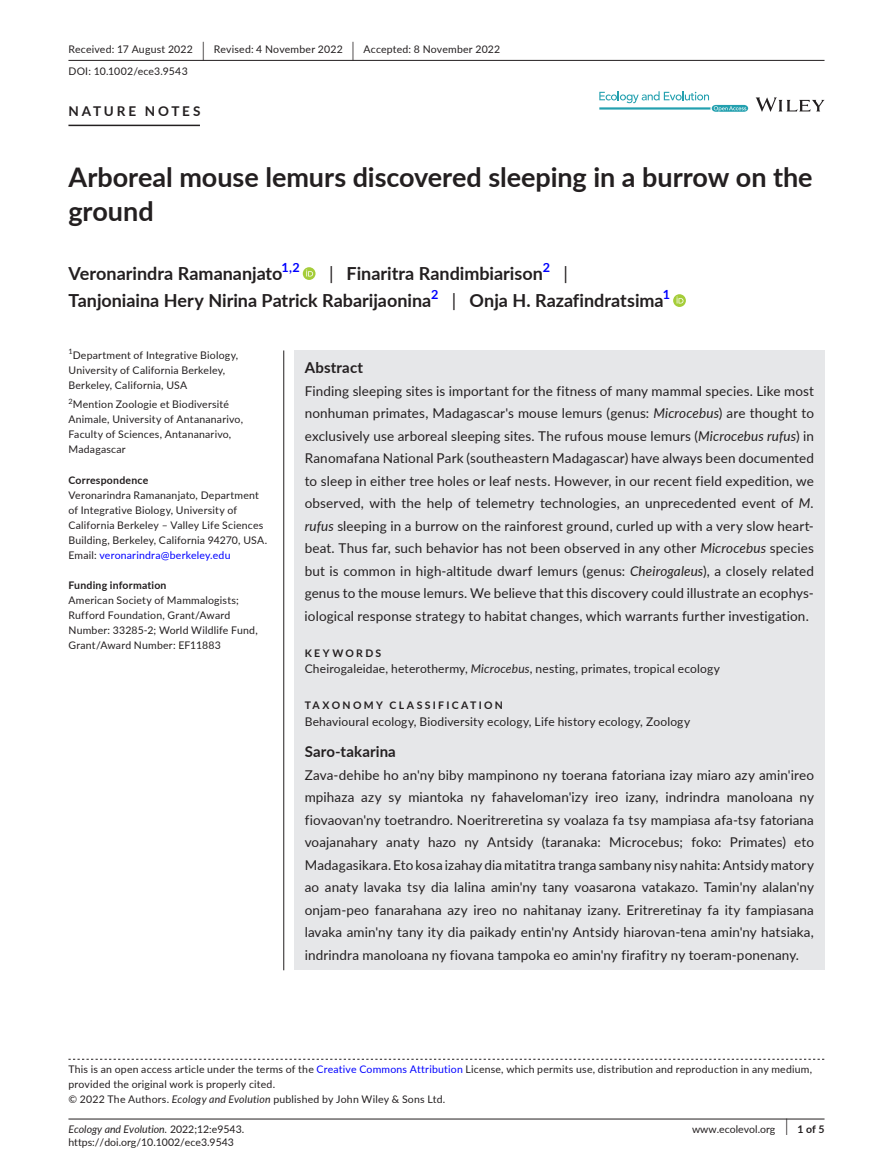
<style>
.page{position:relative;width:893px;height:1174px;background:#fff}
.page>*{position:absolute;margin:0;border:0;box-sizing:border-box;transform-origin:0 0}
.t1{font:700 27px/34.5px "Lato";color:#231f20}
.t2{font:700 18px "Lato";color:#231f20}
.t3{font:18px "Lato";color:#231f20}
.t4{font:700 15px "Lato";letter-spacing:.01em;color:#231f20}
.t5{font:13.5px/22.5px "Lato";letter-spacing:.01em;color:#231f20;text-align:justify}
.t6{font:700 13.5px "Lato";letter-spacing:.21em;color:#231f20}
.t7{font:700 12.6px "Lato";color:#00f}
.t8{font:12px "Lato";letter-spacing:.015em;color:#231f20}
.t9{font:10.5px/15px "Lato";letter-spacing:.02em;color:#231f20}
.t10{font:10.5px "Lato";color:#231f20}
.t11{font:700 10.5px "Lato";letter-spacing:.025em;color:#231f20}
.t12{font:italic 10.5px "Lato";color:#231f20}
.t13{font:700 10.5px "Lato";letter-spacing:.22em;color:#231f20}
.t14{font:7.35px "Lato";color:#231f20}
.s1{font-size:19.65px}
.s2{font-weight:400}
.s3{color:#00f}
.s4{font-style:italic}
.s5{font-style:normal}
.s6{font-weight:400;font-size:17.4px}
</style>
<div class="page">
<hr style="left:68px;top:1118px;width:756px;height:1px;background:#231f20">
<svg style="left:756px;top:97px;width:68px;height:15px"></svg>
<svg style="left:599px;top:91px;width:149px;height:21px"></svg>
<hr style="left:68px;top:60px;width:756px;height:1px;background:#231f20">
<hr style="left:68px;top:125px;width:132px;height:1px;background:#231f20">
<svg style="left:303px;top:267px;width:13px;height:13px"></svg>
<svg style="left:306px;top:269px;width:7px;height:7px"></svg>
<svg style="left:673px;top:294px;width:13px;height:13px"></svg>
<svg style="left:676px;top:296px;width:7px;height:7px"></svg>
<svg style="left:68px;top:1058px;width:756px;height:1px"></svg>
<div style="left:294px;top:350px;width:530px;height:620px;background:#e6e7e9"></div>
<hr style="left:283px;top:350px;width:1px;height:620px;background:#231f20">
<p class="t9" style="left:68px;top:38px;width:433px;line-height:21.8px">Received: 17 August 2022 <span class="s1">|</span> Revised: 4 November 2022 <span class="s1">|</span> Accepted: 8 November 2022<br>DOI: 10.1002/ece3.9543</p>
<p class="t6" style="left:68px;top:101px;width:133px">NATURE NOTES</p>
<h1 class="t1" style="left:68px;top:159px;width:746px">Arboreal mouse lemurs discovered sleeping in a burrow on the ground</h1>
<h2 class="t2" style="left:68px;top:260px;width:215px">Veronarindra Ramananjato</h2>
<p class="t7" style="left:281px;top:258px;width:20px">1,2</p>
<h2 class="t2" style="left:329px;top:260px;width:215px"><span class="s2">|</span> Finaritra Randimbiarison</h2>
<p class="t7" style="left:543px;top:258px;width:9px">2</p>
<h2 class="t3" style="left:563px;top:260px;width:6px">|</h2>
<h2 class="t2" style="left:68px;top:287px;width:364px">Tanjoniaina Hery Nirina Patrick Rabarijaonina</h2>
<p class="t7" style="left:431px;top:285px;width:9px">2</p>
<h2 class="t2" style="left:452px;top:287px;width:213px"><span class="s2">|</span> Onja H. Razafindratsima</h2>
<p class="t7" style="left:663px;top:285px;width:9px">1</p>
<p class="t14" style="left:68px;top:346px;width:6px">1</p>
<p class="t9" style="left:68px;top:347px;width:171px;text-indent:4px">Department of Integrative Biology,<br>University of California Berkeley,<br>Berkeley, California, USA</p>
<p class="t14" style="left:68px;top:396px;width:6px">2</p>
<p class="t9" style="left:68px;top:397px;width:176px;text-indent:4px">Mention Zoologie et Biodiversité<br>Animale, University of Antananarivo,<br>Faculty of Sciences, Antananarivo,<br>Madagascar</p>
<p class="t11" style="left:68px;top:472px;width:81px">Correspondence</p>
<p class="t9" style="left:68px;top:487px;width:200px">Veronarindra Ramananjato, Department of Integrative Biology, University of California Berkeley – Valley Life Sciences Building, Berkeley, California 94270, USA.<br>Email: <span class="s3">veronarindra@berkeley.edu</span></p>
<p class="t11" style="left:68px;top:577px;width:100px">Funding information</p>
<p class="t9" style="left:68px;top:592px;width:191px">American Society of Mammalogists; Rufford Foundation, Grant/Award Number: 33285-2; World Wildlife Fund, Grant/Award Number: EF11883</p>
<p class="t4" style="left:305px;top:356px;width:60px">Abstract</p>
<p class="t5" style="left:305px;top:379px;width:511px">Finding sleeping sites is important for the fitness of many mammal species. Like most nonhuman primates, Madagascar's mouse lemurs (genus: <span class="s4">Microcebus</span>) are thought to exclusively use arboreal sleeping sites. The rufous mouse lemurs (<span class="s4">Microcebus rufus</span>) in Ranomafana National Park (southeastern Madagascar) have always been documented to sleep in either tree holes or leaf nests. However, in our recent field expedition, we observed, with the help of telemetry technologies, an unprecedented event of <span class="s4">M. rufus</span> sleeping in a burrow on the rainforest ground, curled up with a very slow heart&shy;beat. Thus far, such behavior has not been observed in any other <span class="s4">Microcebus</span> species but is common in high-altitude dwarf lemurs (genus: <span class="s4">Cheirogaleus</span>), a closely related genus to the mouse lemurs. We believe that this discovery could illustrate an ecophys&shy;iological response strategy to habitat changes, which warrants further investigation.</p>
<p class="t13" style="left:305px;top:645px;width:78px">KEYWORDS</p>
<p class="t8" style="left:305px;top:660px;width:417px">Cheirogaleidae, heterothermy, <span class="s4">Microcebus</span>, nesting, primates, tropical ecology</p>
<p class="t13" style="left:305px;top:697px;width:200px">TAXONOMY CLASSIFICATION</p>
<p class="t8" style="left:305px;top:712px;width:387px">Behavioural ecology, Biodiversity ecology, Life history ecology, Zoology</p>
<p class="t4" style="left:305px;top:740px;width:93px">Saro-takarina</p>
<p class="t5" style="left:305px;top:763px;width:511px">Zava-dehibe ho an'ny biby mampinono ny toerana fatoriana izay miaro azy amin'ireo mpihaza azy sy miantoka ny fahaveloman'izy ireo izany, indrindra manoloana ny fiovaovan'ny toetrandro. Noeritreretina sy voalaza fa tsy mampiasa afa-tsy fatoriana voajanahary anaty hazo ny Antsidy (taranaka: Microcebus; foko: Primates) eto Madagasikara. Eto kosa izahay dia mitatitra tranga sambany nisy nahita:Antsidy matory ao anaty lavaka tsy dia lalina amin'ny tany voasarona vatakazo. Tamin'ny alalan'ny onjam-peo fanarahana azy ireo no nahitanay izany. Eritreretinay fa ity fampiasana lavaka amin'ny tany ity dia paikady entin'ny Antsidy hiarovan-tena amin'ny hatsiaka, indrindra manoloana ny fiovana tampoka eo amin'ny firafitry ny toeram-ponenany.</p>
<p class="t9" style="left:68px;top:1061px;width:745px">This is an open access article under the terms of the <span class="s3">Creative Commons Attribution</span> License, which permits use, distribution and reproduction in any medium, provided the original work is properly cited.<br>© 2022 The Authors. <span class="s4">Ecology and Evolution</span> published by John Wiley &amp; Sons Ltd.</p>
<p class="t12" style="left:68px;top:1121px;width:177px">Ecology and Evolution. <span class="s5">2022;12:e9543.</span></p>
<p class="t11" style="left:786px;top:1121px;width:40px"><span class="s6">|</span> 1 of 5</p>
<p class="t10" style="left:68px;top:1135px;width:167px">https://doi.org/10.1002/ece3.9543</p>
<p class="t10" style="left:692px;top:1121px;width:85px">www.ecolevol.org</p>
</div>
